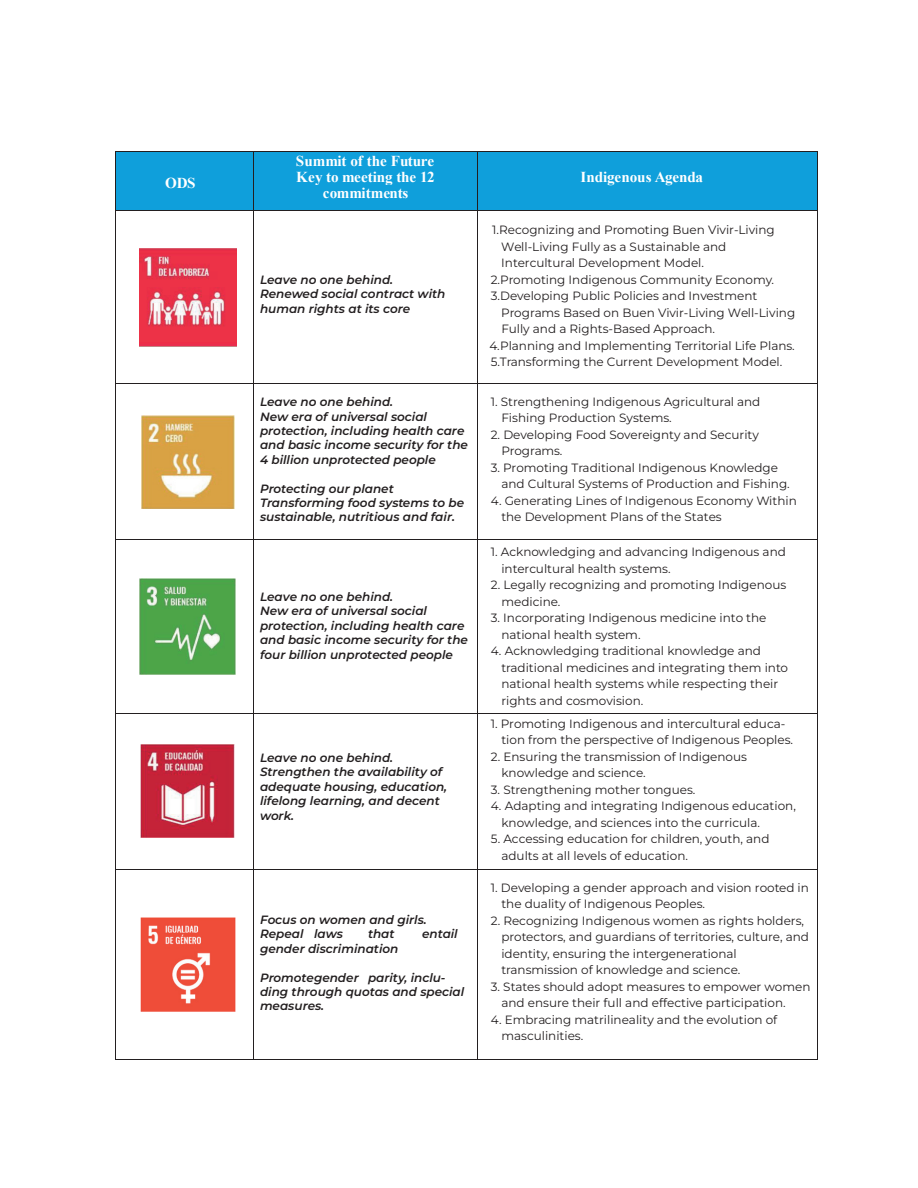
<style>
.page{position:relative;width:918px;height:1188px;background:#fff}
.page>*{position:absolute;margin:0;border:0;box-sizing:border-box;transform-origin:0 0}
.t1{font:700 15.15px/15.9px "Times New Roman";color:#fff;text-align:center}
.t2{font:12px/16.5px "Montserrat";color:#231f20}
.t3{font:italic 600 12px/14.4px "Montserrat";color:#231f20}
</style>
<div class="page">
<div style="left:116px;top:152px;width:137px;height:58px;background:#0f9fdb"></div>
<div style="left:254px;top:152px;width:223px;height:58px;background:#0f9fdb"></div>
<div style="left:477px;top:152px;width:340px;height:58px;background:#0f9fdb"></div>
<hr style="left:116px;top:152px;width:137px;height:1px;background:#231f20">
<hr style="left:254px;top:152px;width:223px;height:1px;background:#231f20">
<hr style="left:477px;top:152px;width:340px;height:1px;background:#231f20">
<hr style="left:115px;top:152px;width:1px;height:58px;background:#231f20">
<hr style="left:253px;top:152px;width:1px;height:58px;background:#231f20">
<hr style="left:477px;top:152px;width:1px;height:58px;background:#231f20">
<hr style="left:817px;top:152px;width:1px;height:58px;background:#231f20">
<hr style="left:116px;top:210px;width:137px;height:1px;background:#231f20">
<hr style="left:254px;top:210px;width:223px;height:1px;background:#231f20">
<hr style="left:477px;top:210px;width:340px;height:1px;background:#231f20">
<hr style="left:115px;top:211px;width:1px;height:173px;background:#231f20">
<hr style="left:253px;top:211px;width:1px;height:173px;background:#231f20">
<hr style="left:477px;top:211px;width:1px;height:173px;background:#231f20">
<hr style="left:817px;top:211px;width:1px;height:173px;background:#231f20">
<hr style="left:116px;top:384px;width:137px;height:1px;background:#231f20">
<hr style="left:254px;top:384px;width:223px;height:1px;background:#231f20">
<hr style="left:477px;top:384px;width:340px;height:1px;background:#231f20">
<hr style="left:115px;top:384px;width:1px;height:155px;background:#231f20">
<hr style="left:253px;top:384px;width:1px;height:155px;background:#231f20">
<hr style="left:477px;top:384px;width:1px;height:155px;background:#231f20">
<hr style="left:817px;top:384px;width:1px;height:155px;background:#231f20">
<hr style="left:116px;top:539px;width:137px;height:1px;background:#231f20">
<hr style="left:254px;top:539px;width:223px;height:1px;background:#231f20">
<hr style="left:477px;top:539px;width:340px;height:1px;background:#231f20">
<hr style="left:115px;top:540px;width:1px;height:173px;background:#231f20">
<hr style="left:253px;top:540px;width:1px;height:173px;background:#231f20">
<hr style="left:477px;top:540px;width:1px;height:173px;background:#231f20">
<hr style="left:817px;top:540px;width:1px;height:173px;background:#231f20">
<hr style="left:116px;top:713px;width:137px;height:1px;background:#231f20">
<hr style="left:254px;top:713px;width:223px;height:1px;background:#231f20">
<hr style="left:477px;top:713px;width:340px;height:1px;background:#231f20">
<hr style="left:115px;top:714px;width:1px;height:155px;background:#231f20">
<hr style="left:253px;top:714px;width:1px;height:155px;background:#231f20">
<hr style="left:477px;top:714px;width:1px;height:155px;background:#231f20">
<hr style="left:817px;top:714px;width:1px;height:155px;background:#231f20">
<hr style="left:116px;top:869px;width:137px;height:1px;background:#231f20">
<hr style="left:254px;top:869px;width:223px;height:1px;background:#231f20">
<hr style="left:477px;top:869px;width:340px;height:1px;background:#231f20">
<hr style="left:115px;top:870px;width:1px;height:189px;background:#231f20">
<hr style="left:116px;top:1059px;width:137px;height:1px;background:#231f20">
<hr style="left:253px;top:870px;width:1px;height:189px;background:#231f20">
<hr style="left:254px;top:1059px;width:223px;height:1px;background:#231f20">
<hr style="left:477px;top:870px;width:1px;height:189px;background:#231f20">
<hr style="left:477px;top:1059px;width:340px;height:1px;background:#231f20">
<hr style="left:817px;top:870px;width:1px;height:189px;background:#231f20">
<img style="left:139px;top:248px;width:97px;height:98px">
<img style="left:141px;top:416px;width:93px;height:92px">
<img style="left:140px;top:578px;width:96px;height:97px">
<img style="left:141px;top:744px;width:94px;height:94px">
<img style="left:140px;top:917px;width:96px;height:95px">
<p class="t1" style="left:165px;top:174px;width:32px">ODS</p>
<p class="t1" style="left:296px;top:153px;width:140px">Summit of the Future<br>Key to meeting the 12 commitments</p>
<p class="t3" style="left:260px;top:272px;width:187px">Leave no one behind.<br>Renewed social contract with human rights at its core</p>
<p class="t3" style="left:260px;top:394px;width:210px">Leave no one behind.<br>New era of universal social protection, including health care and basic income security for the<br>4 billion unprotected people</p>
<p class="t3" style="left:260px;top:481px;width:206px">Protecting our planet<br>Transforming food systems to be sustainable, nutritious and fair.</p>
<p class="t3" style="left:260px;top:589px;width:210px">Leave no one behind.<br>New era of universal social protection, including health care and basic income security for the four billion unprotected people</p>
<p class="t3" style="left:260px;top:750px;width:189px">Leave no one behind.<br>Strengthen the availability of adequate housing, education, lifelong learning, and decent work.</p>
<p class="t3" style="left:260px;top:912px;width:168px">Focus on women and girls.<br>Repeal laws</p>
<p class="t3" style="left:368px;top:926px;width:28px">that</p>
<p class="t3" style="left:422px;top:926px;width:37px">entail</p>
<p class="t3" style="left:260px;top:941px;width:140px">gender discrimination</p>
<p class="t3" style="left:260px;top:970px;width:206px">Promotegender parity, inclu&shy;ding through quotas and special measures.</p>
<p class="t1" style="left:580px;top:169px;width:124px">Indigenous Agenda</p>
<p class="t2" style="left:492px;top:221px;width:284px">1.Recognizing and Promoting Buen Vivir-Living</p>
<p class="t2" style="left:501px;top:238px;width:227px">Well-Living Fully as a Sustainable and</p>
<p class="t2" style="left:501px;top:254px;width:204px">Intercultural Development Model.</p>
<p class="t2" style="left:491px;top:271px;width:285px">2.Promoting Indigenous Community Economy.</p>
<p class="t2" style="left:491px;top:287px;width:268px">3.Developing Public Policies and Investment</p>
<p class="t2" style="left:501px;top:304px;width:295px">Programs Based on Buen Vivir-Living Well-Living</p>
<p class="t2" style="left:501px;top:320px;width:215px">Fully and a Rights-Based Approach.</p>
<p class="t2" style="left:489px;top:337px;width:307px">4.Planning and Implementing Territorial Life Plans.</p>
<p class="t2" style="left:491px;top:353px;width:293px">5.Transforming the Current Development Model.</p>
<p class="t2" style="left:501px;top:393px;width:261px;text-indent:-10px">1. Strengthening Indigenous Agricultural and<br>Fishing Production Systems.</p>
<p class="t2" style="left:501px;top:426px;width:259px;text-indent:-10px">2. Developing Food Sovereignty and Security<br>Programs.</p>
<p class="t2" style="left:501px;top:459px;width:290px;text-indent:-10px">3. Promoting Traditional Indigenous Knowledge and Cultural Systems of Production and Fishing.</p>
<p class="t2" style="left:501px;top:492px;width:297px;text-indent:-10px">4. Generating Lines of Indigenous Economy Within the Development Plans of the States</p>
<p class="t2" style="left:501px;top:543px;width:286px;text-indent:-10px">1. Acknowledging and advancing Indigenous and intercultural health systems.</p>
<p class="t2" style="left:501px;top:576px;width:286px;text-indent:-11px">2. Legally recognizing and promoting Indigenous medicine.</p>
<p class="t2" style="left:501px;top:609px;width:267px;text-indent:-11px">3. Incorporating Indigenous medicine into the national health system.</p>
<p class="t2" style="left:501px;top:642px;width:288px;text-indent:-11px">4. Acknowledging traditional knowledge and traditional medicines and integrating them into national health systems while respecting their rights and cosmovision.</p>
<p class="t2" style="left:501px;top:715px;width:293px;text-indent:-10px">1. Promoting Indigenous and intercultural educa&shy;tion from the perspective of Indigenous Peoples.</p>
<p class="t2" style="left:501px;top:748px;width:247px;text-indent:-10px">2. Ensuring the transmission of Indigenous knowledge and science.</p>
<p class="t2" style="left:491px;top:781px;width:206px">3. Strengthening mother tongues.</p>
<p class="t2" style="left:501px;top:797px;width:296px;text-indent:-11px">4. Adapting and integrating Indigenous education, knowledge, and sciences into the curricula.</p>
<p class="t2" style="left:501px;top:830px;width:270px;text-indent:-10px">5. Accessing education for children, youth, and adults at all levels of education.</p>
<p class="t2" style="left:501px;top:879px;width:309px;text-indent:-11px">1. Developing a gender approach and vision rooted in the duality of Indigenous Peoples.</p>
<p class="t2" style="left:501px;top:912px;width:309px;text-indent:-10px">2. Recognizing Indigenous women as rights holders, protectors, and guardians of territories, culture, and identity, ensuring the intergenerational transmission of knowledge and science.</p>
<p class="t2" style="left:501px;top:978px;width:311px;text-indent:-10px">3. States should adopt measures to empower women and ensure their full and effective participation.</p>
<p class="t2" style="left:501px;top:1011px;width:278px;text-indent:-10px">4. Embracing matrilineality and the evolution of masculinities.</p>
</div>
